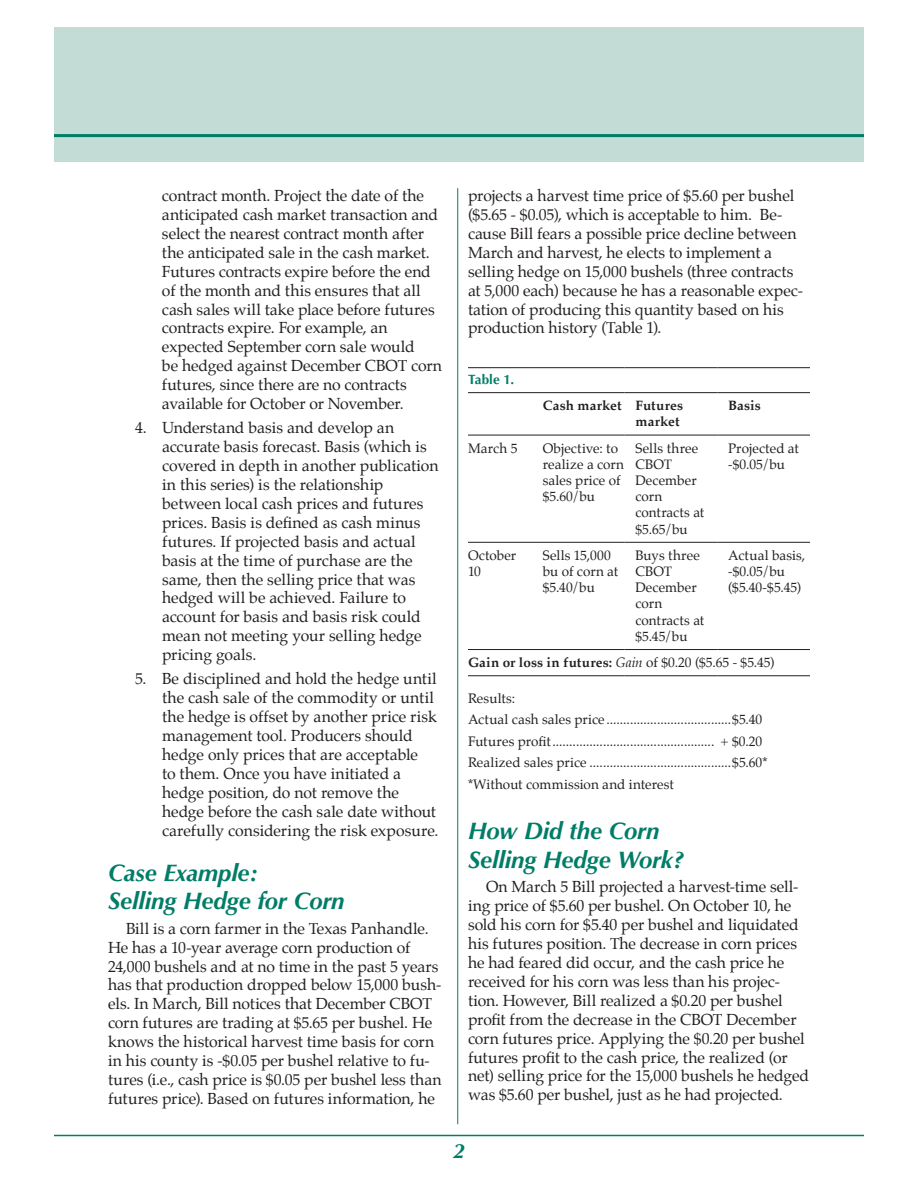
<style>
.page{position:relative;width:918px;height:1188px;background:#fff}
.page>*{position:absolute;margin:0;border:0;box-sizing:border-box;transform-origin:0 0}
.Papragraph_headings{font:italic 700 24px/28.8px "Optima";letter-spacing:-.015em;color:#007d67}
.Page_number_left{font:italic 700 21px "Optima";color:#007d67}
.Body_text{font:15.75px/18.9px "Palatino";letter-spacing:-.005em;color:#231f20}
.numbered_text{font:15.75px/18.9px "Palatino";color:#231f20}
.Table_body_text{font:13.5px/16.2px "Palatino";letter-spacing:.005em;color:#231f20}
.Table_body_text-2{font:700 13.5px/16.2px "Palatino";letter-spacing:.015em;color:#231f20}
.Table_Header{font:700 13.5px "Optima";letter-spacing:.005em;color:#007d67}
.s1{font-weight:400;font-style:italic}
.s2{font-weight:400}
</style>
<div class="page">
<hr style="left:457px;top:188px;width:1px;height:936px;background:#007d67">
<div style="left:54px;top:27px;width:810px;height:135px;background:#c3dcd6"></div>
<hr style="left:54px;top:134px;width:810px;height:3px;background:#007d67">
<hr style="left:54px;top:1135px;width:810px;height:1px;background:#007d67">
<hr style="left:468px;top:367px;width:64px;height:1px;background:#231f20">
<hr style="left:532px;top:367px;width:93px;height:1px;background:#231f20">
<hr style="left:625px;top:367px;width:92px;height:1px;background:#231f20">
<hr style="left:717px;top:367px;width:93px;height:1px;background:#231f20">
<hr style="left:468px;top:392px;width:64px;height:1px;background:#231f20">
<hr style="left:532px;top:392px;width:93px;height:1px;background:#231f20">
<hr style="left:625px;top:392px;width:92px;height:1px;background:#231f20">
<hr style="left:717px;top:392px;width:93px;height:1px;background:#231f20">
<hr style="left:468px;top:435px;width:64px;height:1px;background:#231f20">
<hr style="left:532px;top:435px;width:93px;height:1px;background:#231f20">
<hr style="left:625px;top:435px;width:92px;height:1px;background:#231f20">
<hr style="left:717px;top:435px;width:93px;height:1px;background:#231f20">
<hr style="left:468px;top:542px;width:64px;height:1px;background:#231f20">
<hr style="left:532px;top:542px;width:93px;height:1px;background:#231f20">
<hr style="left:625px;top:542px;width:92px;height:1px;background:#231f20">
<hr style="left:717px;top:542px;width:93px;height:1px;background:#231f20">
<hr style="left:468px;top:649px;width:64px;height:1px;background:#231f20">
<hr style="left:532px;top:649px;width:93px;height:1px;background:#231f20">
<hr style="left:625px;top:649px;width:92px;height:1px;background:#231f20">
<hr style="left:717px;top:649px;width:93px;height:1px;background:#231f20">
<hr style="left:468px;top:675px;width:64px;height:1px;background:#231f20">
<hr style="left:532px;top:675px;width:93px;height:1px;background:#231f20">
<hr style="left:625px;top:675px;width:92px;height:1px;background:#231f20">
<hr style="left:717px;top:675px;width:93px;height:1px;background:#231f20">
<p class="numbered_text" style="left:162px;top:186px;width:282px">contract month. Project the date of the anticipated cash market transaction and select the nearest contract month after the anticipated sale in the cash market.<br>Futures contracts expire before the end of the month and this ensures that all cash sales will take place before futures contracts expire. For example, an expected September corn sale would<br>be hedged against December CBOT corn futures, since there are no contracts available for October or November.</p>
<p class="numbered_text" style="left:162px;top:418px;width:278px;text-indent:-27px">4. Understand basis and develop an accurate basis forecast. Basis (which is covered in depth in another publication in this series) is the relationship between local cash prices and futures prices. Basis is defined as cash minus futures. If projected basis and actual basis at the time of purchase are the same, then the selling price that was hedged will be achieved. Failure to account for basis and basis risk could mean not meeting your selling hedge pricing goals.</p>
<p class="numbered_text" style="left:162px;top:670px;width:278px;text-indent:-27px">5. Be disciplined and hold the hedge until the cash sale of the commodity or until the hedge is offset by another price risk management tool. Producers should hedge only prices that are acceptable<br>to them. Once you have initiated a hedge position, do not remove the hedge before the cash sale date without carefully considering the risk exposure.</p>
<p class="Papragraph_headings" style="left:108px;top:858px;width:238px">Case Example:<br>Selling Hedge for Corn</p>
<p class="Body_text" style="left:108px;top:919px;width:335px;text-indent:18px">Bill is a corn farmer in the Texas Panhandle.<br>He has a 10-year average corn production of 24,000 bushels and at no time in the past 5 years has that production dropped below 15,000 bush&shy;els. In March, Bill notices that December CBOT corn futures are trading at $5.65 per bushel. He knows the historical harvest time basis for corn in his county is -$0.05 per bushel relative to fu&shy;tures (i.e., cash price is $0.05 per bushel less than futures price). Based on futures information, he</p>
<p class="Body_text" style="left:468px;top:186px;width:337px">projects a harvest time price of $5.60 per bushel ($5.65 - $0.05), which is acceptable to him. Be&shy;cause Bill fears a possible price decline between March and harvest, he elects to implement a selling hedge on 15,000 bushels (three contracts at 5,000 each) because he has a reasonable expec&shy;tation of producing this quantity based on his production history (Table 1).</p>
<p class="Table_Header" style="left:468px;top:372px;width:48px">Table 1.</p>
<p class="Table_body_text-2" style="left:543px;top:397px;width:81px">Cash market</p>
<p class="Table_body_text-2" style="left:635px;top:397px;width:49px">Futures market</p>
<p class="Table_body_text-2" style="left:728px;top:397px;width:34px">Basis</p>
<p class="Table_body_text" style="left:468px;top:440px;width:51px">March 5</p>
<p class="Table_body_text" style="left:543px;top:440px;width:83px">Objective: to realize a corn sales price of $5.60/bu</p>
<p class="Table_body_text" style="left:635px;top:440px;width:70px">Sells three<br>CBOT<br>December corn contracts at $5.65/bu</p>
<p class="Table_body_text" style="left:728px;top:440px;width:72px">Projected at -$0.05/bu</p>
<p class="Table_body_text" style="left:468px;top:547px;width:50px">October<br>10</p>
<p class="Table_body_text" style="left:543px;top:547px;width:77px">Sells 15,000 bu of corn at $5.40/bu</p>
<p class="Table_body_text" style="left:635px;top:547px;width:70px">Buys three<br>CBOT<br>December corn contracts at $5.45/bu</p>
<p class="Table_body_text" style="left:728px;top:547px;width:79px">Actual basis, -$0.05/bu ($5.40-$5.45)</p>
<p class="Table_body_text-2" style="left:468px;top:654px;width:308px">Gain or loss in futures: <span class="s1">Gain</span> <span class="s2">of $0.20 ($5.65 - $5.45)</span></p>
<p class="Table_body_text" style="left:468px;top:690px;width:49px">Results:</p>
<p class="Table_body_text" style="left:468px;top:711px;width:296px">Actual cash sales price .....................................$5.40</p>
<p class="Table_body_text" style="left:468px;top:733px;width:296px">Futures profit................................................ + $0.20</p>
<p class="Table_body_text" style="left:468px;top:755px;width:301px">Realized sales price ..........................................$5.60*</p>
<p class="Table_body_text" style="left:468px;top:776px;width:208px">*Without commission and interest</p>
<p class="Papragraph_headings" style="left:468px;top:817px;width:217px">How Did the Corn<br>Selling Hedge Work?</p>
<p class="Body_text" style="left:468px;top:878px;width:343px;text-indent:18px">On March 5 Bill projected a harvest-time sell&shy;ing price of $5.60 per bushel. On October 10, he sold his corn for $5.40 per bushel and liquidated his futures position. The decrease in corn prices he had feared did occur, and the cash price he received for his corn was less than his projec&shy;tion. However, Bill realized a $0.20 per bushel profit from the decrease in the CBOT December corn futures price. Applying the $0.20 per bushel futures profit to the cash price, the realized (or net) selling price for the 15,000 bushels he hedged was $5.60 per bushel, just as he had projected.</p>
<p class="Page_number_left" style="left:453px;top:1139px;width:13px">2</p>
</div>
